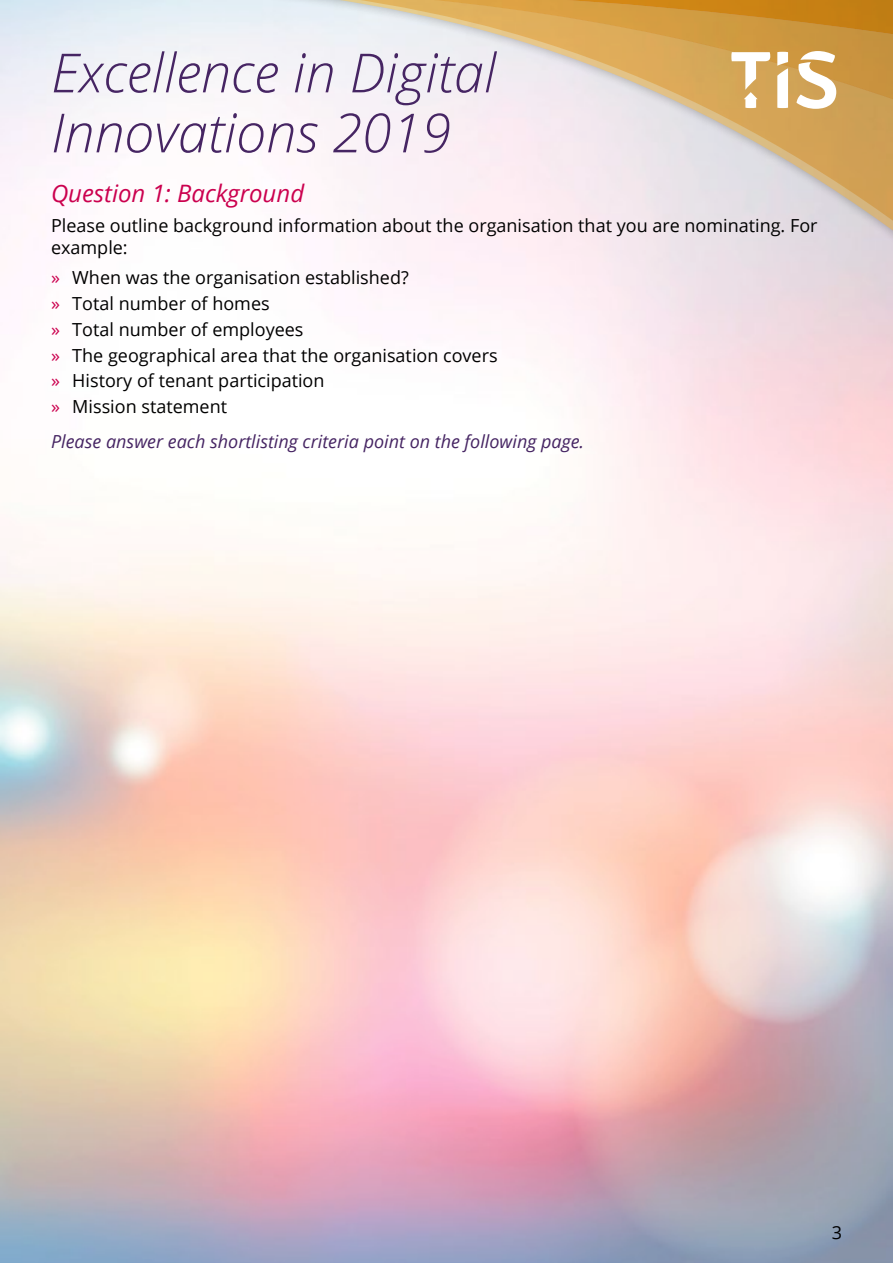
<style>
.page{position:relative;width:893px;height:1263px;background:#fff}
.page>*{position:absolute;margin:0;border:0;box-sizing:border-box;transform-origin:0 0}
.t1{font:italic 300 54px/60px "Open Sans";color:#462563}
.t2{font:italic 24px "Open Sans";color:#cb004e}
.t3{font:18px/25.8px "Open Sans";color:#000}
.t4{font:italic 18px "Open Sans";color:#462563}
.s1{color:#cb004e}
</style>
<div class="page">
<div style="left:225px;top:0;width:668px;height:250px;background:#000;opacity:.6"></div>
<svg style="left:234px;top:0;width:659px;height:240px"></svg>
<svg style="left:255px;top:103px;width:638px;height:127px"></svg>
<svg style="left:254px;top:36px;width:639px;height:67px"></svg>
<svg style="left:254px;top:0;width:639px;height:36px;background:#d8b16f"></svg>
<svg style="left:777px;top:52px;width:11px;height:56px"></svg>
<svg style="left:796px;top:51px;width:40px;height:58px"></svg>
<svg style="left:731px;top:52px;width:39px;height:56px"></svg>
<h1 class="t1" style="left:51px;top:41px;width:447px">Excellence in Digital<br>Innovations 2019</h1>
<h2 class="t2" style="left:51px;top:177px;width:255px">Question 1: Background</h2>
<p class="t3" style="left:51px;top:214px;width:768px;line-height:21.6px">Please outline background information about the organisation that you are nominating. For example:</p>
<p class="t3" style="left:51px;top:264px;width:448px"><span class="s1">»</span> When was the organisation established?<br><span class="s1">»</span> Total number of homes<br><span class="s1">»</span> Total number of employees<br><span class="s1">»</span> The geographical area that the organisation covers <span class="s1">»</span> History of tenant participation<br><span class="s1">»</span> Mission statement</p>
<p class="t4" style="left:51px;top:429px;width:535px">Please answer each shortlisting criteria point on the following page.</p>
<p class="t3" style="left:832px;top:1219px;width:12px">3</p>
</div>
